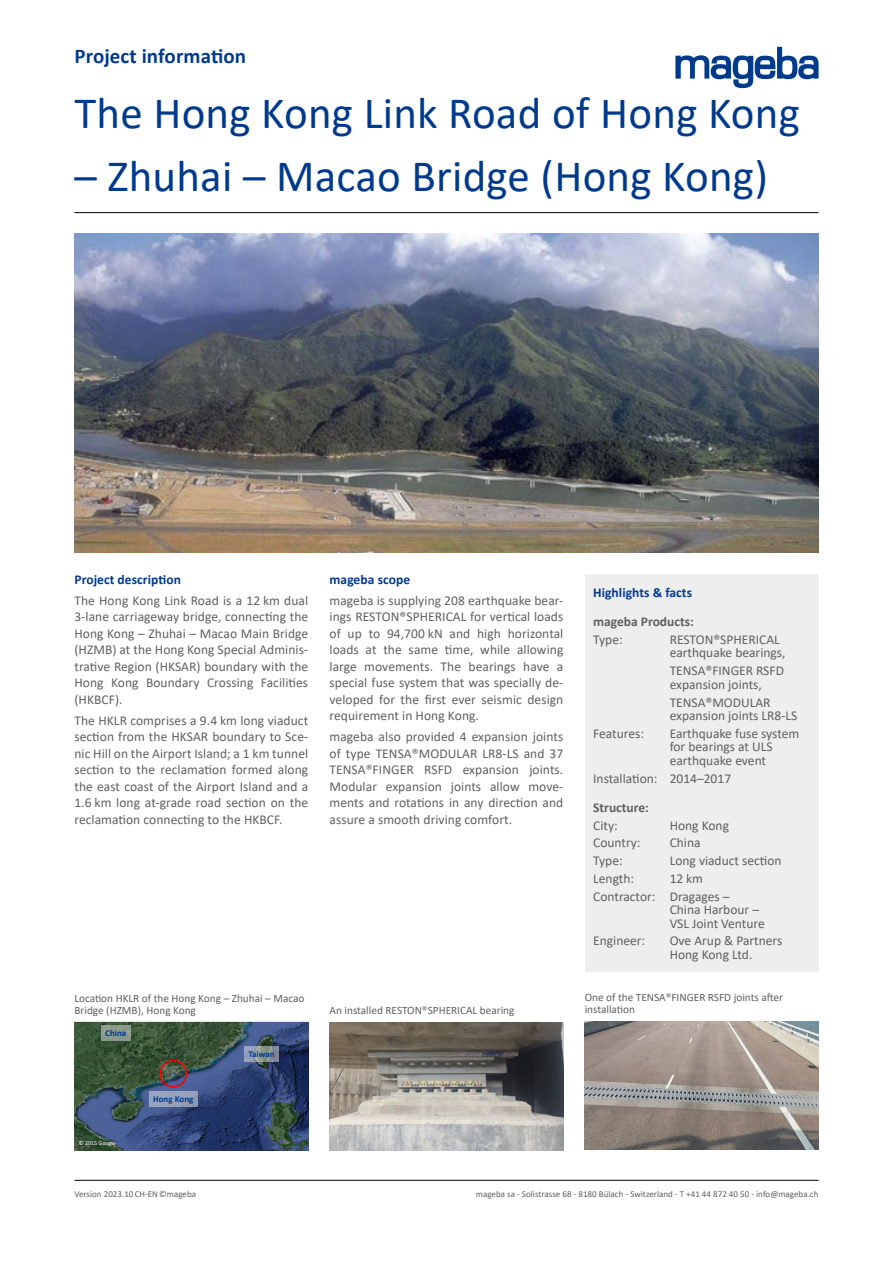
<style>
.page{position:relative;width:893px;height:1263px;background:#fff}
.page>*{position:absolute;margin:0;border:0;box-sizing:border-box;transform-origin:0 0}
.t1{font:45px "Calibri";letter-spacing:.005em;color:#003a8c}
.t2{font:700 21px "Calibri";letter-spacing:.005em;color:#003a8c}
.t3{font:13.5px/16.5px "Calibri";color:#616060}
.t4{font:700 13.5px "Calibri";letter-spacing:.005em;color:#003a8c}
.t5{font:700 13.5px "Calibri";color:#616060}
.t6{font:11.25px/12px "Calibri";color:#616060}
.t7{font:9px "Calibri";color:#616060}
.t8{font:700 9px "Calibri";color:#003a8c}
.t9{font:6px "Calibri";color:#fff}
</style>
<div class="page">
<hr style="left:74px;top:1180px;width:745px;height:1px;background:#000">
<hr style="left:74px;top:212px;width:745px;height:1px;background:#000">
<img style="left:585px;top:1022px;width:234px;height:127px">
<img style="left:74px;top:234px;width:745px;height:319px">
<img style="left:74px;top:1023px;width:234px;height:127px">
<img style="left:330px;top:1023px;width:233px;height:127px">
<div style="left:159px;top:1060px;width:28px;height:27px;border:2px solid #f00;border-radius:50%"></div>
<div style="left:585px;top:574px;width:234px;height:398px;background:#efeeef"></div>
<div style="left:101px;top:1025px;width:30px;height:15px;background:#8b9b8c"></div>
<div style="left:149px;top:1091px;width:49px;height:16px;background:linear-gradient(to right,#9aa5c2,#919bb6)"></div>
<svg style="left:244px;top:1046px;width:35px;height:15px"></svg>
<svg style="left:675px;top:47px;width:144px;height:41px"></svg>
<h2 class="t2" style="left:74px;top:41px;width:173px">Project information</h2>
<h1 class="t1" style="left:74px;top:82px;width:727px">The Hong Kong Link Road of Hong Kong</h1>
<h1 class="t1" style="left:74px;top:145px;width:695px">– Zhuhai – Macao Bridge (Hong Kong)</h1>
<p class="t4" style="left:74px;top:570px;width:108px">Project description</p>
<p class="t3" style="left:74px;top:592px;width:235px;text-align:justify">The Hong Kong Link Road is a 12 km dual 3-lane carriageway bridge, connecting the Hong Kong – Zhuhai – Macao Main Bridge (HZMB) at the Hong Kong Special Adminis&shy;trative Region (HKSAR) boundary with the Hong Kong Boundary Crossing Facilities (HKBCF).</p>
<p class="t3" style="left:74px;top:712px;width:235px;text-align:justify">The HKLR comprises a 9.4 km long viaduct section from the HKSAR boundary to Sce&shy;nic Hill on the Airport Island; a 1 km tunnel section to the reclamation formed along the east coast of the Airport Island and a 1.6 km long at-grade road section on the reclamation connecting to the HKBCF.</p>
<p class="t4" style="left:330px;top:570px;width:82px">mageba scope</p>
<p class="t3" style="left:330px;top:592px;width:235px;text-align:justify">mageba is supplying 208 earthquake bear&shy;ings RESTON®SPHERICAL for vertical loads of up to 94,700 kN and high horizontal loads at the same time, while allowing large movements. The bearings have a special fuse system that was specially de&shy;veloped for the first ever seismic design requirement in Hong Kong.</p>
<p class="t3" style="left:330px;top:728px;width:235px;text-align:justify">mageba also provided 4 expansion joints of type TENSA®MODULAR LR8-LS and 37<br>TENSA®FINGER RSFD expansion joints.<br>Modular expansion joints allow move&shy;ments and rotations in any direction and assure a smooth driving comfort.</p>
<p class="t4" style="left:593px;top:583px;width:100px">Highlights &amp; facts</p>
<p class="t5" style="left:593px;top:612px;width:102px">mageba Products:</p>
<p class="t3" style="left:593px;top:631px;width:31px">Type:</p>
<p class="t3" style="left:670px;top:632px;width:117px;line-height:13.5px">RESTON®SPHERICAL earthquake bearings,</p>
<p class="t3" style="left:670px;top:664px;width:116px;line-height:13.5px">TENSA®FINGER RSFD expansion joints,</p>
<p class="t3" style="left:670px;top:695px;width:129px;line-height:13.5px">TENSA®MODULAR expansion joints LR8-LS</p>
<p class="t3" style="left:593px;top:725px;width:52px">Features:</p>
<p class="t3" style="left:670px;top:726px;width:131px;line-height:13.5px">Earthquake fuse system for bearings at ULS earthquake event</p>
<p class="t3" style="left:593px;top:769px;width:139px">Installation: 2014–2017</p>
<p class="t5" style="left:593px;top:798px;width:57px">Structure:</p>
<p class="t3" style="left:593px;top:816px;width:26px">City:</p>
<p class="t3" style="left:670px;top:816px;width:61px">Hong Kong</p>
<p class="t3" style="left:593px;top:834px;width:49px">Country:</p>
<p class="t3" style="left:670px;top:834px;width:32px">China</p>
<p class="t3" style="left:593px;top:852px;width:31px">Type:</p>
<p class="t3" style="left:670px;top:852px;width:113px">Long viaduct section</p>
<p class="t3" style="left:593px;top:870px;width:42px">Length:</p>
<p class="t3" style="left:593px;top:869px;width:138px;line-height:17.7px;text-indent:76px">12 km<br>Contractor: Dragages –</p>
<p class="t3" style="left:670px;top:902px;width:97px;line-height:13.5px">China Harbour –<br>VSL Joint Venture</p>
<p class="t3" style="left:593px;top:932px;width:53px">Engineer:</p>
<p class="t3" style="left:670px;top:934px;width:114px;line-height:13.5px">Ove Arup &amp; Partners<br>Hong Kong Ltd.</p>
<p class="t6" style="left:74px;top:992px;width:232px">Location HKLR of the Hong Kong – Zhuhai – Macao<br>Bridge (HZMB), Hong Kong</p>
<p class="t6" style="left:585px;top:991px;width:200px">One of the TENSA®FINGER RSFD joints after</p>
<p class="t6" style="left:330px;top:1004px;width:186px">An installed RESTON®SPHERICAL bearing</p>
<p class="t6" style="left:585px;top:1003px;width:52px">installation</p>
<p class="t8" style="left:105px;top:1027px;width:23px">China</p>
<p class="t9" style="left:79px;top:1139px;width:39px">© 2015 Google</p>
<p class="t8" style="left:153px;top:1093px;width:42px">Hong Kong</p>
<p class="t8" style="left:248px;top:1048px;width:28px">Taiwan</p>
<p class="t7" style="left:74px;top:1188px;width:123px">Version 2023.10 CH-EN ©mageba</p>
<p class="t7" style="left:476px;top:1188px;width:344px">mageba sa - Solistrasse 68 - 8180 Bülach - Switzerland - T +41 44 872 40 50 - info@mageba.ch</p>
</div>
